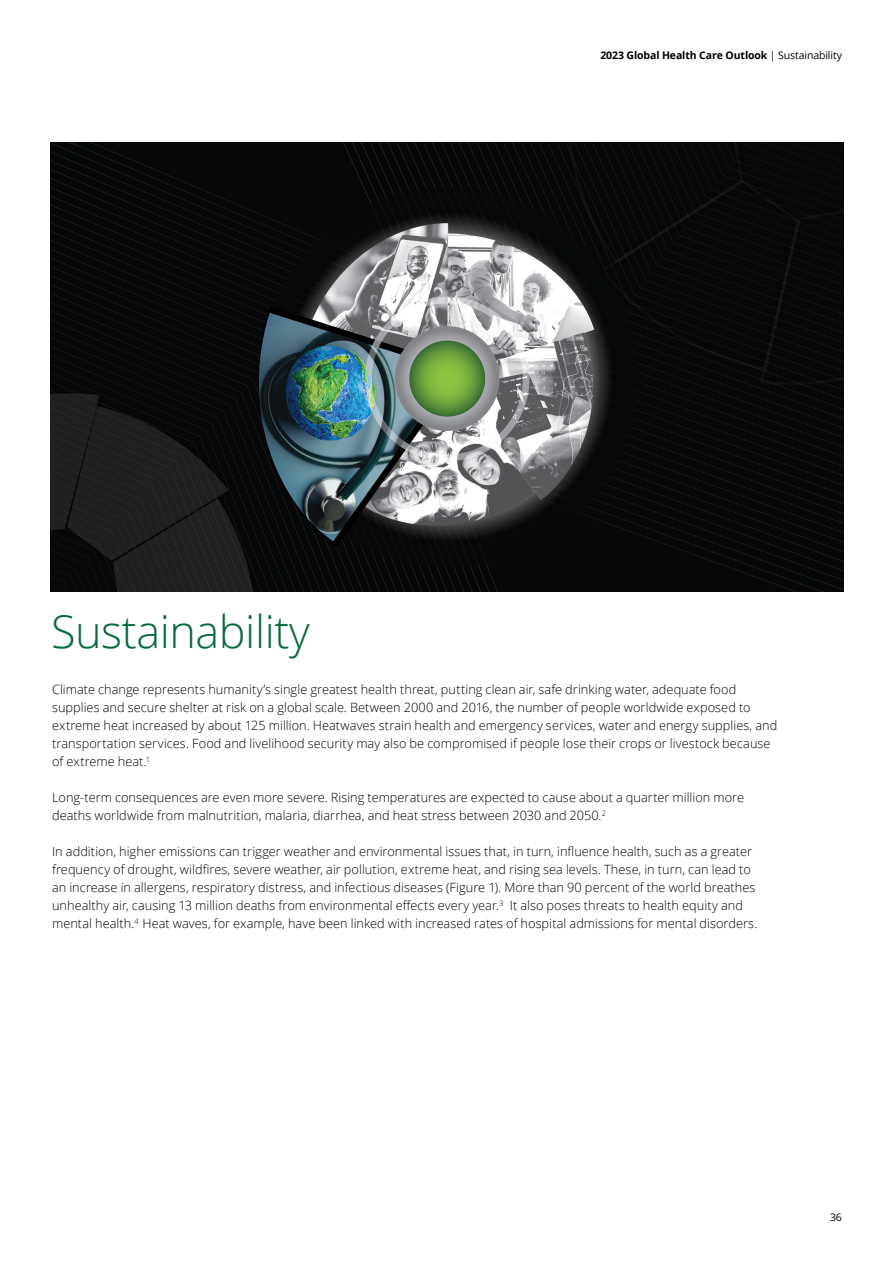
<style>
.page{position:relative;width:893px;height:1263px;background:#fff}
.page>*{position:absolute;margin:0;border:0;box-sizing:border-box;transform-origin:0 0}
.t1{font:300 45px "Open Sans";letter-spacing:-.01em;color:#066b38}
.t2{font:300 12.75px/18px "Open Sans";letter-spacing:.005em;color:#000}
.t3{font:700 10.5px "Open Sans";letter-spacing:-.01em;color:#000}
.t4{font:10.5px "Open Sans";color:#000}
.s1{font-weight:400}
</style>
<div class="page">
<img style="left:50px;top:142px;width:793px;height:449px">
<h1 class="t1" style="left:51px;top:601px;width:260px">Sustainability</h1>
<p class="t3" style="left:600px;top:48px;width:243px">2023 Global Health Care Outlook <span class="s1">| Sustainability</span></p>
<p class="t2" style="left:52px;top:680px;width:727px">Climate change represents humanity’s single greatest health threat, putting clean air, safe drinking water, adequate food supplies and secure shelter at risk on a global scale. Between 2000 and 2016, the number of people worldwide exposed to extreme heat increased by about 125 million. Heatwaves strain health and emergency services, water and energy supplies, and transportation services. Food and livelihood security may also be compromised if people lose their crops or livestock because of extreme heat.<sup>1</sup></p>
<p class="t2" style="left:52px;top:788px;width:693px">Long-term consequences are even more severe. Rising temperatures are expected to cause about a quarter million more deaths worldwide from malnutrition, malaria, diarrhea, and heat stress between 2030 and 2050.<sup>2</sup></p>
<p class="t2" style="left:52px;top:842px;width:707px">In addition, higher emissions can trigger weather and environmental issues that, in turn, influence health, such as a greater frequency of drought, wildfires, severe weather, air pollution, extreme heat, and rising sea levels. These, in turn, can lead to an increase in allergens, respiratory distress, and infectious diseases (Figure 1). More than 90 percent of the world breathes unhealthy air, causing 13 million deaths from environmental effects every year.<sup>3</sup> It also poses threats to health equity and mental health.<sup>4</sup> Heat waves, for example, have been linked with increased rates of hospital admissions for mental disorders.</p>
<p class="t4" style="left:830px;top:1210px;width:13px">36</p>
</div>
